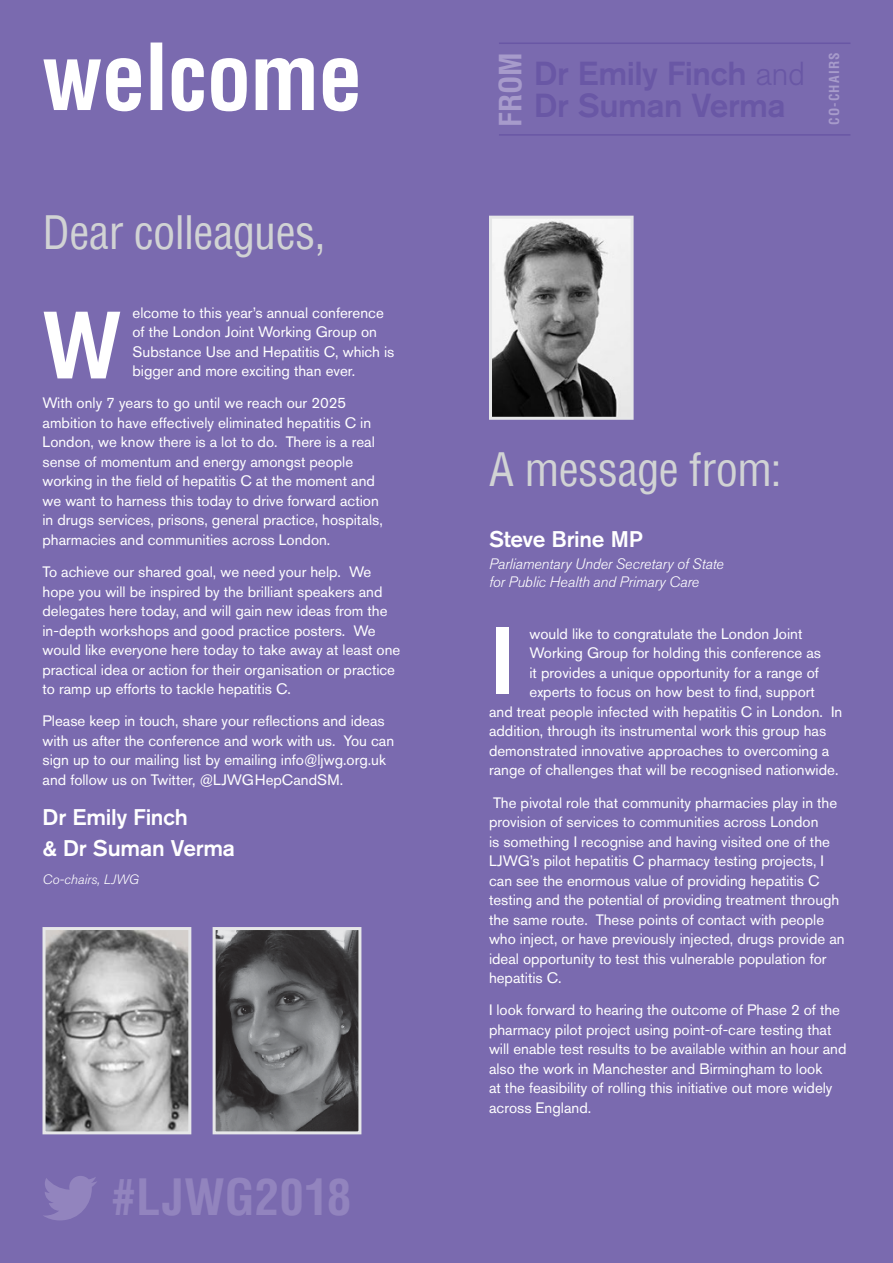
<style>
.page{position:relative;width:893px;height:1263px;background:#7a6aaf}
.page>*{position:absolute;margin:0;border:0;box-sizing:border-box;transform-origin:0 0}
.t1{font:500 94.5px "Akzidenz Grotesk Pro";color:#fff}
.t2{font:700 condensed 90px "Helvetica";letter-spacing:-.02em;color:#fff}
.t3{font:700 condensed 48.9px "Helvetica";letter-spacing:.005em;color:#9284be}
.t4{font:condensed 45px "Helvetica";letter-spacing:-.015em;color:#d1d3d4}
.t5{font:700 condensed 30px "Helvetica";color:#a79bcb}
.t6{font:500 22.5px/31.2px "Akzidenz Grotesk Pro";letter-spacing:-.015em;color:#fff}
.t7{font:15px/19.5px "Akzidenz Grotesk Pro";color:#fff}
.t8{font:italic 300 15px/18px "Akzidenz Grotesk Pro";letter-spacing:-.005em;color:#fff}
.t9{font:italic 300 13.5px "Akzidenz Grotesk Pro";color:#fff}
.t10{font:700 condensed 13.5px "Helvetica";letter-spacing:.08em;color:#a79bcb}
</style>
<div class="page">
<svg style="left:43px;top:1176px;width:54px;height:44px"></svg>
<hr style="left:499px;top:43px;width:351px;height:1px;background:#6957a5">
<hr style="left:499px;top:134px;width:351px;height:2px;background:#6957a5">
<img style="left:47px;top:931px;width:140px;height:199px">
<div style="left:43px;top:927px;width:148px;height:207px;border:3px solid #e6e7e8"></div>
<img style="left:217px;top:931px;width:140px;height:199px">
<div style="left:213px;top:927px;width:148px;height:207px;border:3px solid #e6e7e8"></div>
<img style="left:493px;top:220px;width:137px;height:196px">
<div style="left:489px;top:216px;width:145px;height:204px;border:3px solid #e6e7e8"></div>
<h2 class="t2" style="left:43px;top:18px;width:322px">welcome</h2>
<h3 class="t4" style="left:43px;top:204px;width:285px">Dear colleagues,</h3>
<p class="t7" style="left:133px;top:303px;width:263px">elcome to this year’s annual conference of the London Joint Working Group on Substance Use and Hepatitis C, which is bigger and more exciting than ever.</p>
<p class="t7" style="left:43px;top:393px;width:342px">With only 7 years to go until we reach our 2025 ambition to have effectively eliminated hepatitis C in London, we know there is a lot to do. There is a real sense of momentum and energy amongst people working in the field of hepatitis C at the moment and we want to harness this today to drive forward action in drugs services, prisons, general practice, hospitals, pharmacies and communities across London.</p>
<p class="t7" style="left:43px;top:562px;width:359px">To achieve our shared goal, we need your help. We hope you will be inspired by the brilliant speakers and delegates here today, and will gain new ideas from the in-depth workshops and good practice posters. We would like everyone here today to take away at least one practical idea or action for their organisation or practice to ramp up efforts to tackle hepatitis C.</p>
<p class="t7" style="left:43px;top:711px;width:353px">Please keep in touch, share your reflections and ideas with us after the conference and work with us. You can sign up to our mailing list by emailing info@ljwg.org.uk and follow us on Twitter, @LJWGHepCandSM.</p>
<h3 class="t6" style="left:43px;top:801px;width:194px">Dr Emily Finch<br>&amp; Dr Suman Verma</h3>
<p class="t9" style="left:43px;top:870px;width:98px">Co-chairs, LJWG</p>
<h1 class="t1" style="left:43px;top:284px;width:80px">W</h1>
<h3 class="t3" style="left:112px;top:1164px;width:241px">#LJWG2018</h3>
<h3 class="t5" style="left:491px;top:127px;width:76px;rotate:-90deg">FROM</h3>
<p class="t10" style="left:825px;top:125px;width:74px;rotate:-90deg">CO-CHAIRS</p>
<h3 class="t4" style="left:489px;top:441px;width:294px">A message from:</h3>
<h3 class="t6" style="left:489px;top:523px;width:155px">Steve Brine MP</h3>
<p class="t8" style="left:489px;top:555px;width:236px">Parliamentary Under Secretary of State for Public Health and Primary Care</p>
<p class="t7" style="left:529px;top:624px;width:274px">would like to congratulate the London Joint</p>
<p class="t7" style="left:529px;top:643px;width:293px">Working Group for holding this conference as</p>
<p class="t7" style="left:529px;top:663px;width:291px">it provides a unique opportunity for a range of</p>
<p class="t7" style="left:529px;top:682px;width:287px">experts to focus on how best to find, support</p>
<p class="t7" style="left:489px;top:702px;width:355px">and treat people infected with hepatitis C in London. In</p>
<p class="t7" style="left:489px;top:721px;width:339px">addition, through its instrumental work this group has</p>
<p class="t7" style="left:489px;top:741px;width:342px">demonstrated innovative approaches to overcoming a</p>
<p class="t7" style="left:489px;top:760px;width:351px">range of challenges that will be recognised nationwide.</p>
<p class="t7" style="left:489px;top:792px;width:357px">The pivotal role that community pharmacies play in the provision of services to communities across London<br>is something I recognise and having visited one of the LJWG’s pilot hepatitis C pharmacy testing projects, I can see the enormous value of providing hepatitis C testing and the potential of providing treatment through the same route. These points of contact with people who inject, or have previously injected, drugs provide an ideal opportunity to test this vulnerable population for hepatitis C.</p>
<p class="t7" style="left:489px;top:1000px;width:359px">I look forward to hearing the outcome of Phase 2 of the pharmacy pilot project using point-of-care testing that will enable test results to be available within an hour and also the work in Manchester and Birmingham to look<br>at the feasibility of rolling this initiative out more widely across England.</p>
<h1 class="t1" style="left:489px;top:599px;width:29px">I</h1>
</div>
